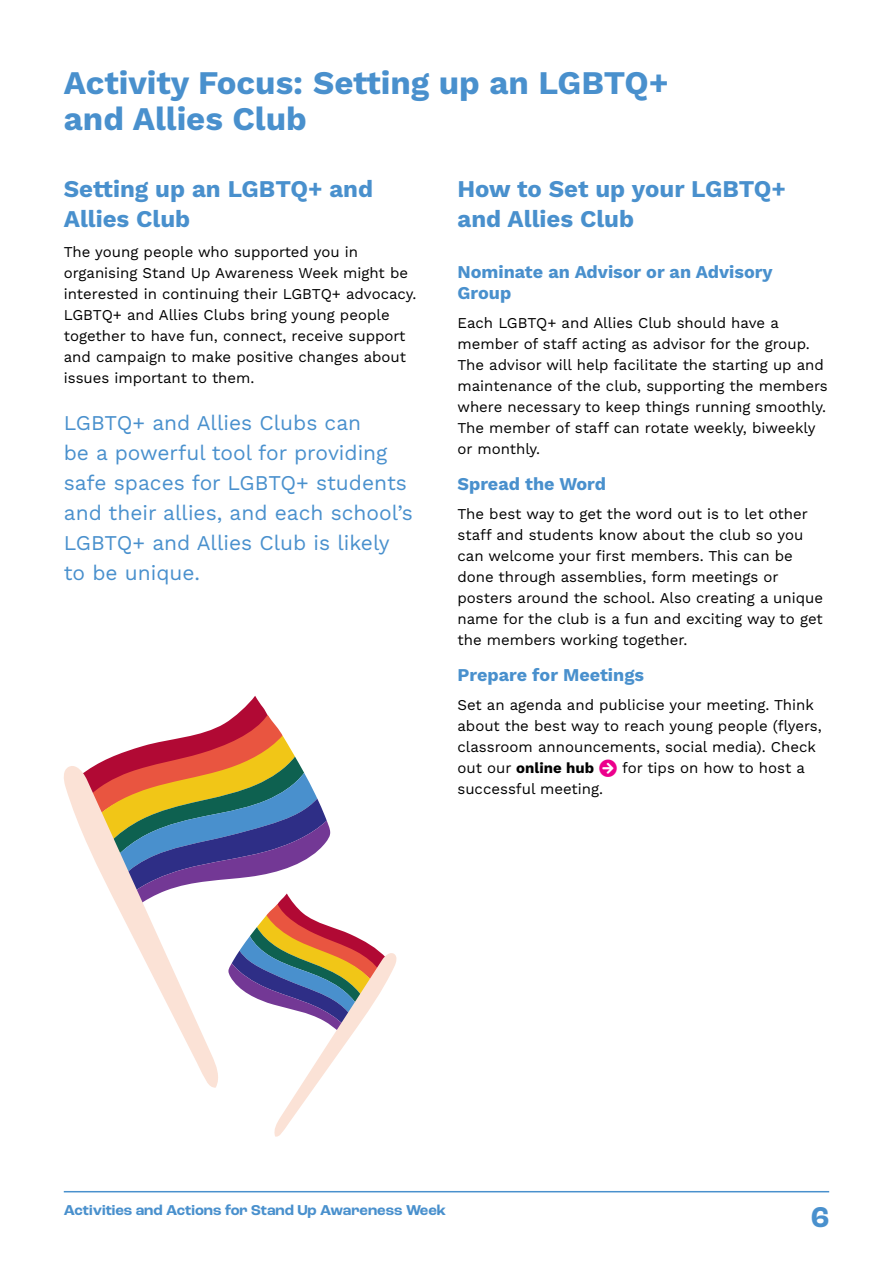
<style>
.page{position:relative;width:893px;height:1263px;background:#fff}
.page>*{position:absolute;margin:0;border:0;box-sizing:border-box;transform-origin:0 0}
.H2_22_24{font:700 33px/36px "Work Sans";color:#4990cd}
.t1{font:700 30px "Roc Grotesk";color:#4990cd}
.H3_16_20{font:700 24px/30px "Work Sans";color:#4990cd}
.Intro_Para_14_18{font:21px/30px "Work Sans";color:#4990cd}
.H4_12_18{font:700 18px/21px "Work Sans";color:#4990cd}
.H4_12_18-2{font:15px/21px "Work Sans";color:#000}
.Body_10_14{font:15px/21px "Work Sans";color:#000}
.t2{font:700 15px "Roc Grotesk";color:#4990cd}
.s1{font-weight:700}
.s2{color:#ec008c}
</style>
<div class="page">
<svg style="left:64px;top:766px;width:15px;height:58px"></svg>
<svg style="left:79px;top:696px;width:318px;height:441px"></svg>
<hr style="left:64px;top:1191px;width:765px;height:1px;background:#4990cd">
<p class="H2_22_24" style="left:64px;top:64px;width:607px">Activity Focus: Setting up an LGBTQ+ and Allies Club</p>
<p class="H3_16_20" style="left:64px;top:173px;width:311px">Setting up an LGBTQ+ and<br>Allies Club</p>
<p class="Body_10_14" style="left:64px;top:241px;width:354px">The young people who supported you in organising Stand Up Awareness Week might be interested in continuing their LGBTQ+ advocacy.<br>LGBTQ+ and Allies Clubs bring young people together to have fun, connect, receive support and campaign to make positive changes about issues important to them.</p>
<p class="Intro_Para_14_18" style="left:64px;top:407px;width:351px">LGBTQ+ and Allies Clubs can<br>be a powerful tool for providing safe spaces for LGBTQ+ students and their allies, and each school’s<br>LGBTQ+ and Allies Club is likely to be unique.</p>
<p class="H3_16_20" style="left:457px;top:173px;width:330px">How to Set up your LGBTQ+ and Allies Club</p>
<p class="H4_12_18" style="left:457px;top:260px;width:317px">Nominate an Advisor or an Advisory<br>Group</p>
<p class="H4_12_18-2" style="left:457px;top:312px;width:372px">Each LGBTQ+ and Allies Club should have a member of staff acting as advisor for the group.<br>The advisor will help facilitate the starting up and maintenance of the club, supporting the members where necessary to keep things running smoothly.<br>The member of staff can rotate weekly, biweekly or monthly.</p>
<p class="H4_12_18" style="left:457px;top:472px;width:150px">Spread the Word</p>
<p class="H4_12_18-2" style="left:457px;top:503px;width:367px">The best way to get the word out is to let other staff and students know about the club so you can welcome your first members. This can be done through assemblies, form meetings or posters around the school. Also creating a unique name for the club is a fun and exciting way to get the members working together.</p>
<p class="H4_12_18" style="left:457px;top:664px;width:188px">Prepare for Meetings</p>
<p class="H4_12_18-2" style="left:457px;top:694px;width:366px">Set an agenda and publicise your meeting. Think about the best way to reach young people (flyers, classroom announcements, social media). Check out our <span class="s1">online hub</span> <span class="s2">□●▼</span> for tips on how to host a successful meeting.</p>
<p class="t2" style="left:64px;top:1201px;width:384px">Activities and Actions for Stand Up Awareness Week</p>
<h2 class="t1" style="left:811px;top:1198px;width:20px">6</h2>
</div>
